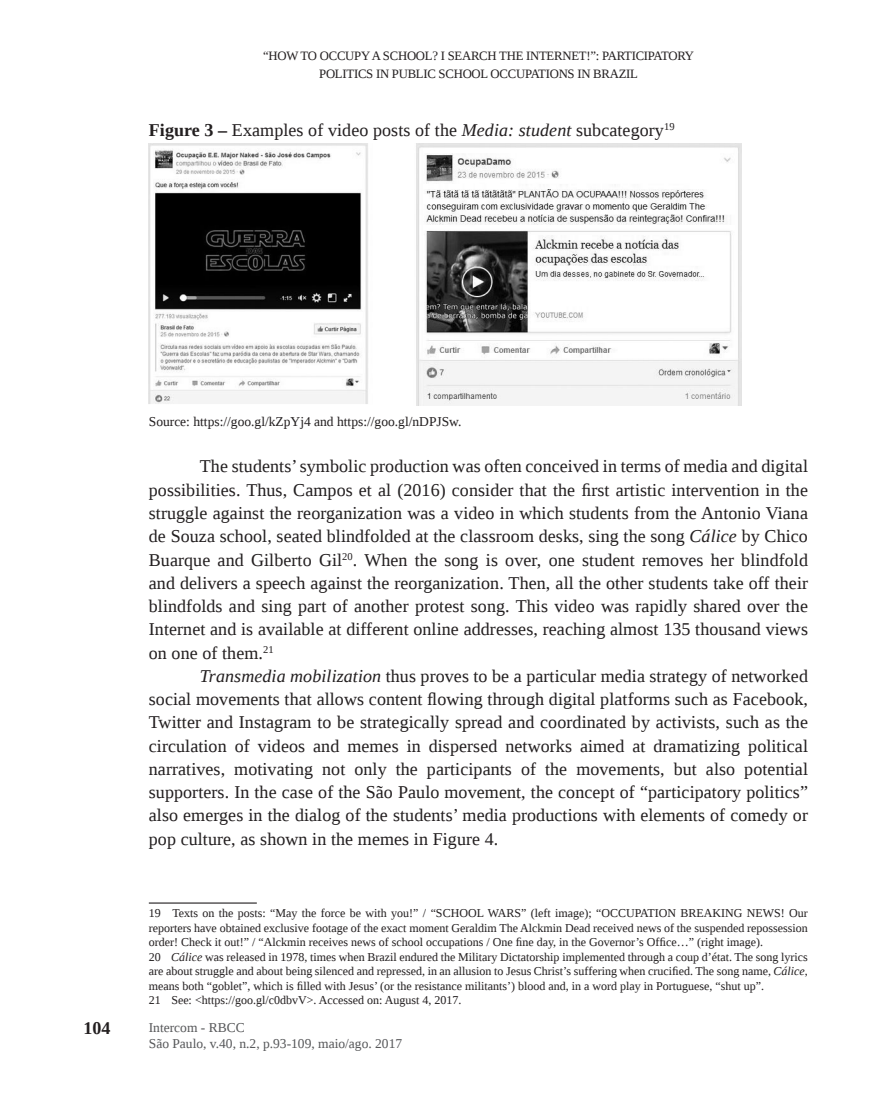
<style>
.page{position:relative;width:893px;height:1106px;background:#fff}
.page>*{position:absolute;margin:0;border:0;box-sizing:border-box;transform-origin:0 0}
.Titulo_Figura{font:18px/23.2px "Liberation Serif";letter-spacing:.005em;color:#231f20;text-align:justify}
.t1{font:700 18px "Liberation Serif";color:#231f20}
.t2{font:13.5px/16.2px "Liberation Serif";color:#57585a}
.Fonte{font:13.5px "Liberation Serif";color:#231f20}
.t3{font:12.75px/18px "Liberation Serif";letter-spacing:-.02em;color:#231f20;text-align:center}
.Footnotes{font:12px/14.4px "Liberation Serif";color:#231f20;text-align:justify}
.s1{font-weight:700}
.s2{font-style:italic}
</style>
<div class="page">
<img style="left:149px;top:144px;width:593px;height:261px">
<hr style="left:149px;top:902px;width:108px;height:1px;background:#231f20">
<p class="t3" style="left:263px;top:47px;width:432px">“HOW TO OCCUPY A SCHOOL? I SEARCH THE INTERNET!”: PARTICIPATORY<br>POLITICS IN PUBLIC SCHOOL OCCUPATIONS IN BRAZIL</p>
<p class="Titulo_Figura" style="left:149px;top:118px;width:527px"><span class="s1">Figure 3 –</span> Examples of video posts of the <span class="s2">Media: student</span> subcategory<sup>19</sup></p>
<p class="t1" style="left:84px;top:1016px;width:28px">104</p>
<p class="Fonte" style="left:149px;top:413px;width:314px">Source: https://goo.gl/kZpYj4 and https://goo.gl/nDPJSw.</p>
<p class="Titulo_Figura" style="left:149px;top:455px;width:661px;text-indent:51px">The students’ symbolic production was often conceived in terms of media and digital possibilities. Thus, Campos et al (2016) consider that the first artistic intervention in the struggle against the reorganization was a video in which students from the Antonio Viana de Souza school, seated blindfolded at the classroom desks, sing the song <span class="s2">Cálice</span> by Chico Buarque and Gilberto Gil<sup>20</sup>. When the song is over, one student removes her blindfold and delivers a speech against the reorganization. Then, all the other students take off their blindfolds and sing part of another protest song. This video was rapidly shared over the Internet and is available at different online addresses, reaching almost 135 thousand views on one of them.<sup>21</sup></p>
<p class="Titulo_Figura" style="left:149px;top:664px;width:661px;text-indent:51px"><span class="s2">Transmedia mobilization</span> thus proves to be a particular media strategy of networked social movements that allows content flowing through digital platforms such as Facebook, Twitter and Instagram to be strategically spread and coordinated by activists, such as the circulation of videos and memes in dispersed networks aimed at dramatizing political narratives, motivating not only the participants of the movements, but also potential supporters. In the case of the São Paulo movement, the concept of “participatory politics” also emerges in the dialog of the students’ media productions with elements of comedy or pop culture, as shown in the memes in Figure 4.</p>
<p class="Footnotes" style="left:149px;top:906px;width:661px">19 Texts on the posts: “May the force be with you!” / “SCHOOL WARS” (left image); “OCCUPATION BREAKING NEWS! Our reporters have obtained exclusive footage of the exact moment Geraldim The Alckmin Dead received news of the suspended repossession order! Check it out!” / “Alckmin receives news of school occupations / One fine day, in the Governor’s Office…” (right image).</p>
<p class="Footnotes" style="left:149px;top:949px;width:661px">20 <span class="s2">Cálice</span> was released in 1978, times when Brazil endured the Military Dictatorship implemented through a coup d’état. The song lyrics are about struggle and about being silenced and repressed, in an allusion to Jesus Christ’s suffering when crucified. The song name, <span class="s2">Cálice</span>, means both “goblet”, which is filled with Jesus’ (or the resistance militants’) blood and, in a word play in Portuguese, “shut up”.</p>
<p class="Footnotes" style="left:149px;top:992px;width:314px">21 See: &lt;https://goo.gl/c0dbvV&gt;. Accessed on: August 4, 2017.</p>
<p class="t2" style="left:149px;top:1018px;width:255px">Intercom - RBCC<br>São Paulo, v.40, n.2, p.93-109, maio/ago. 2017</p>
</div>
